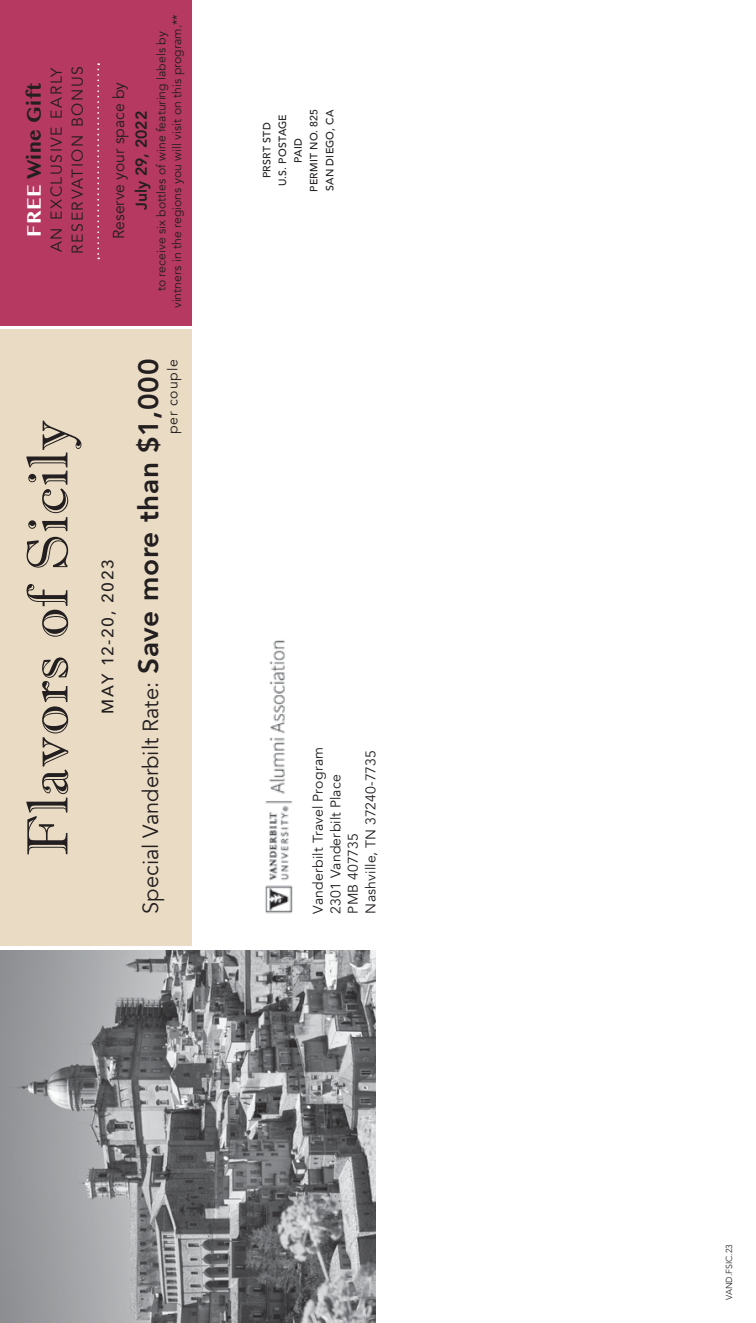
<style>
.page{position:relative;width:756px;height:1323px;background:#fff}
.page>*{position:absolute;margin:0;border:0;box-sizing:border-box;transform-origin:0 0}
.t1{font:58.1px "Imprint MT Shadow";letter-spacing:.02em;color:#231f20;scale:1.05 1}
.t2{font:700 22.75px "Khmer MN";letter-spacing:.02em;color:#231f20}
.t3{font:21.88px "Avenir";color:#231f20}
.t4{font:500 16.62px "Avenir Next";letter-spacing:.09em;color:#231f20}
.t5{font:15.75px/21px "Avenir";letter-spacing:.1em;color:#231f20}
.t6{font:15.75px "Avenir";color:#231f20}
.t7{font:800 15.75px "Avenir";color:#231f20}
.t8{font:14px/17.5px "Avenir";letter-spacing:.015em;color:#231f20}
.t9{font:14px "Avenir";letter-spacing:.06em;color:#231f20}
.t10{font:12.25px/15.8px "Avenir";color:#231f20;text-align:center}
.t11{font:500 10.5px/15.8px "Avenir";letter-spacing:.025em;color:#231f20;text-align:center}
.t12{font:300 8.75px "Avenir";color:#231f20}
.s1{color:#fff}
.s2{font-weight:800;font-size:28px}
</style>
<div class="page">
<div style="left:0;top:0;width:191px;height:325px;background:#b53961"></div>
<div style="left:0;top:329px;width:191px;height:616px;background:#eadcc4"></div>
<svg style="left:97px;top:63px;width:2px;height:196px"></svg>
<img style="left:0;top:950px;width:376px;height:373px">
<img style="left:265px;top:640px;width:28px;height:274px">
<h2 class="t2" style="left:20px;top:237px;width:156px;rotate:-90deg"><span class="s1">FREE</span> Wine Gift</h2>
<p class="t5" style="left:46px;top:254px;width:189px;rotate:-90deg">AN EXCLUSIVE EARLY<br>RESERVATION BONUS</p>
<p class="t10" style="left:154px;top:308px;width:296px;rotate:-90deg">to receive six bottles of wine featuring labels by vintners in the regions you will visit on this program.**</p>
<p class="t6" style="left:109px;top:239px;width:159px;rotate:-90deg">Reserve your space by</p>
<p class="t7" style="left:129px;top:210px;width:101px;rotate:-90deg">July 29, 2022</p>
<h1 class="t1" style="left:13px;top:856px;width:417px;rotate:-90deg">Flavors of Sicily</h1>
<h3 class="t4" style="left:94px;top:714px;width:156px;rotate:-90deg">MAY 12-20, 2023</h3>
<h3 class="t3" style="left:138px;top:914px;width:556px;rotate:-90deg">Special Vanderbilt Rate: <span class="s2">Save more than $1,000</span></h3>
<p class="t9" style="left:164px;top:434px;width:76px;rotate:-90deg">per couple</p>
<p class="t11" style="left:258px;top:192px;width:84px;rotate:-90deg">PRSRT STD<br>U.S. POSTAGE<br>PAID<br>PERMIT NO. 825<br>SAN DIEGO, CA</p>
<p class="t8" style="left:310px;top:914px;width:168px;rotate:-90deg">Vanderbilt Travel Program<br>2301 Vanderbilt Place<br>PMB 407735<br>Nashville, TN 37240-7735</p>
<p class="t12" style="left:724px;top:1300px;width:57px;rotate:-90deg">VAND.FSIC.23</p>
</div>
